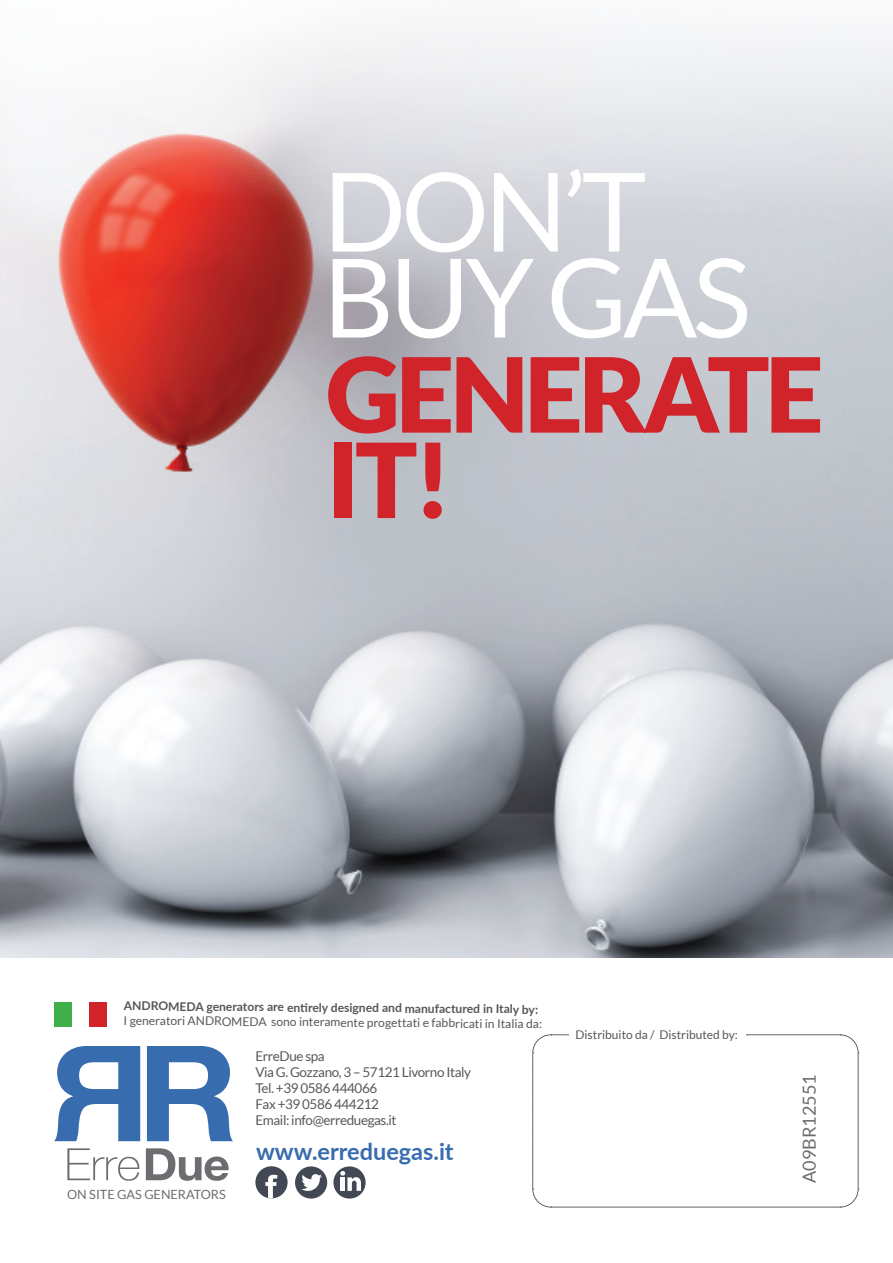
<style>
.page{position:relative;width:893px;height:1263px;background:#fff}
.page>*{position:absolute;margin:0;border:0;box-sizing:border-box;transform-origin:0 0}
.t1{font:109.65px/85.9px "Lato";letter-spacing:-.04em;color:#fff}
.t2{font:900 103.5px/85.3px "Lato";letter-spacing:-.04em;color:#d1232a}
.t3{font:700 23.4px "Lato";color:#376caf}
.t4{font:18px "Lato";color:#6c6d70}
.t5{font:13.5px/16.2px "Lato";letter-spacing:-.03em;color:#57585a}
.t6{font:12.75px "Lato";color:#6c6d70}
.t7{font:12.15px "Lato";letter-spacing:-.01em;color:#57585a}
.t8{font:700 12.15px "Lato";letter-spacing:-.005em;color:#57585a}
.t9{font:12px "Lato";color:#57585a}
</style>
<div class="page">
<svg style="left:67px;top:1148px;width:72px;height:33px"></svg>
<svg style="left:146px;top:1148px;width:83px;height:33px"></svg>
<svg style="left:147px;top:1046px;width:86px;height:95px"></svg>
<svg style="left:54px;top:1046px;width:86px;height:95px"></svg>
<svg style="left:532px;top:1034px;width:327px;height:174px"></svg>
<img style="left:0;top:31px;width:893px;height:927px">
<svg style="left:255px;top:1166px;width:33px;height:32px"></svg>
<div style="left:295px;top:1166px;width:32px;height:32px;background:#434954;border-radius:50%"></div>
<svg style="left:301px;top:1174px;width:21px;height:17px"></svg>
<div style="left:333px;top:1166px;width:33px;height:32px;background:#434954;border-radius:50%"></div>
<svg style="left:340px;top:1171px;width:21px;height:20px"></svg>
<div style="left:54px;top:1002px;width:18px;height:25px;background:#40ae49"></div>
<div style="left:90px;top:1002px;width:17px;height:25px;background:#d1232a"></div>
<h1 class="t1" style="left:323px;top:168px;width:429px">DON’T<br>BUY GAS</h1>
<h2 class="t2" style="left:326px;top:350px;width:499px">GENERATE<br>IT!</h2>
<p class="t8" style="left:124px;top:998px;width:416px">ANDROMEDA generators are entirely designed and manufactured in Italy by:</p>
<p class="t7" style="left:124px;top:1015px;width:420px">I generatori ANDROMEDA sono interamente progettati e fabbricati in Italia da:</p>
<p class="t5" style="left:255px;top:1047px;width:217px">ErreDue spa<br>Via G. Gozzano, 3 – 57121 Livorno Italy<br>Tel. +39 0586 444066<br>Fax +39 0586 444212<br>Email: info@erreduegas.it</p>
<p class="t6" style="left:67px;top:1187px;width:160px">ON SITE GAS GENERATORS</p>
<h3 class="t3" style="left:256px;top:1134px;width:199px">www.erreduegas.it</h3>
<p class="t9" style="left:575px;top:1028px;width:164px">Distribuito da / Distributed by:</p>
<h3 class="t4" style="left:799px;top:1183px;width:110px;rotate:-90deg">A09BR12551</h3>
</div>
